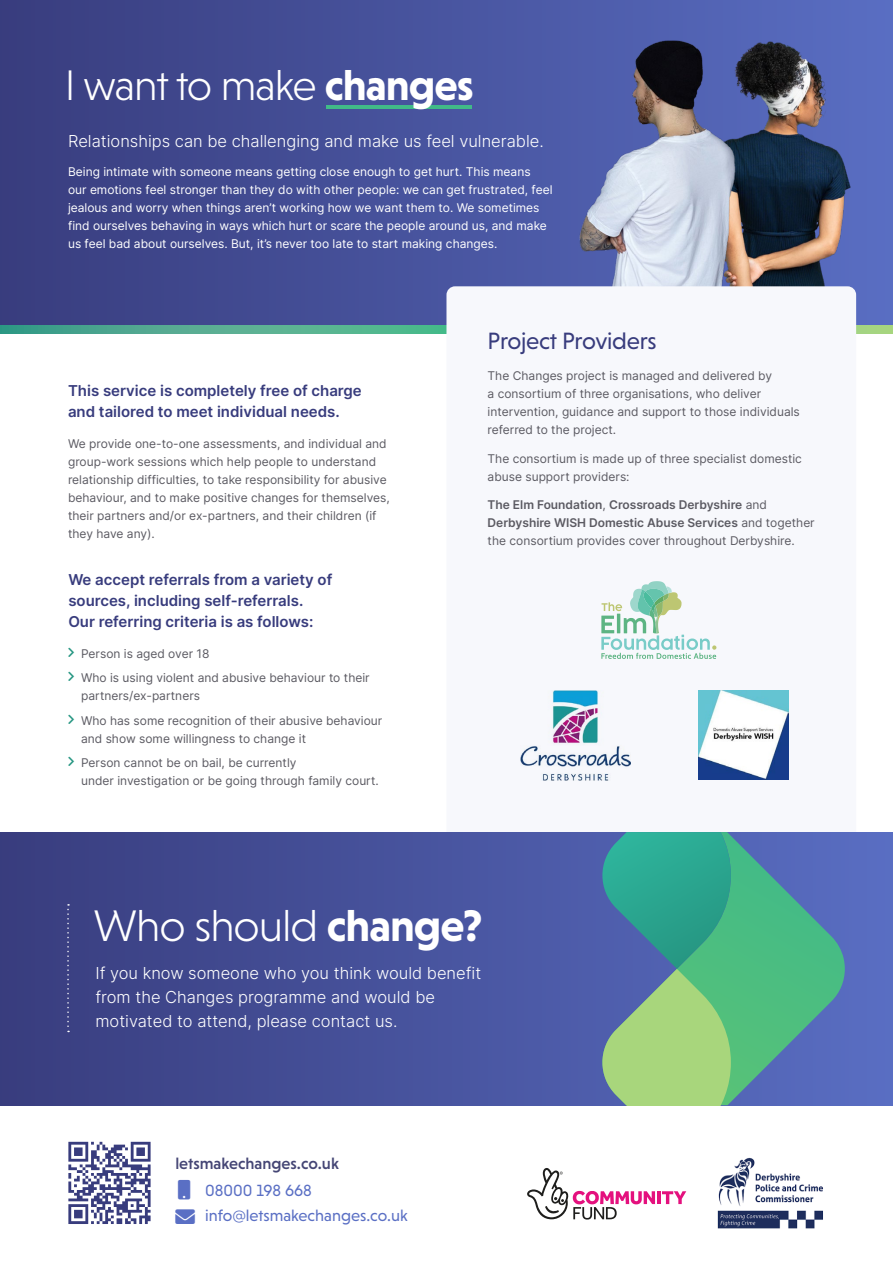
<style>
.page{position:relative;width:893px;height:1263px;background:#fff}
.page>*{position:absolute;margin:0;border:0;box-sizing:border-box;transform-origin:0 0}
.t1{font:300 45px "Niveau Grotesk";letter-spacing:-.025em;color:#fff}
.t2{font:300 43.5px "Niveau Grotesk";letter-spacing:-.035em;color:#fff}
.t3{font:24px "Niveau Grotesk";letter-spacing:-.01em;color:#383c7d}
.t4{font:300 16.5px/24px "Inter";color:#fff}
.t5{font:16.5px/24px "Niveau Grotesk";color:#5a6fc4}
.t6{font:500 16.5px "Niveau Grotesk";color:#454675}
.t7{font:600 15px/21px "Inter";color:#383c7d}
.t8{font:12px/18px "Inter";color:#5b5a62}
.t9{font:12px/18px "Inter";color:#fff}
.t10{font:600 12px/18px "Inter";color:#5b5a62}
.s1{font-weight:700}
.s2{font-weight:400}
</style>
<div class="page">
<svg style="left:527px;top:1168px;width:159px;height:52px"></svg>
<img style="left:717px;top:1157px;width:106px;height:72px">
<svg style="left:68px;top:1141px;width:83px;height:83px"></svg>
<div style="left:0;top:0;width:893px;height:325px;background:linear-gradient(to right,#383d7e,#596ec3)"></div>
<svg style="left:0;top:325px;width:893px;height:9px;background:#56b08e"></svg>
<hr style="left:326px;top:105px;width:146px;height:3px;background:#41ba88">
<img style="left:736px;top:42px;width:114px;height:244px">
<img style="left:580px;top:40px;width:156px;height:246px">
<div style="left:446px;top:286px;width:410px;height:581px;background:#f7f8fc;border-radius:9px"></div>
<svg style="left:0;top:832px;width:893px;height:273px;background:#444f98"></svg>
<svg style="left:598px;top:832px;width:247px;height:273px;background:#4f969b"></svg>
<svg style="left:602px;top:832px;width:129px;height:273px;background:#61ac8c"></svg>
<svg style="left:67px;top:904px;width:2px;height:128px"></svg>
<img style="left:521px;top:690px;width:109px;height:90px">
<svg style="left:601px;top:581px;width:115px;height:78px"></svg>
<img style="left:699px;top:690px;width:89px;height:90px">
<h2 class="t2" style="left:65px;top:60px;width:410px">I want to make <span class="s1">changes</span></h2>
<h3 class="t4" style="left:68px;top:129px;width:477px">Relationships can be challenging and make us feel vulnerable.</h3>
<p class="t9" style="left:68px;top:162px;width:486px">Being intimate with someone means getting close enough to get hurt. This means<br>our emotions feel stronger than they do with other people: we can get frustrated, feel jealous and worry when things aren’t working how we want them to. We sometimes find ourselves behaving in ways which hurt or scare the people around us, and make us feel bad about ourselves. But, it’s never too late to start making changes.</p>
<p class="t7" style="left:68px;top:379px;width:295px">This service is completely free of charge and tailored to meet individual needs.</p>
<p class="t8" style="left:68px;top:434px;width:323px">We provide one-to-one assessments, and individual and group-work sessions which help people to understand relationship difficulties, to take responsibility for abusive behaviour, and to make positive changes for themselves, their partners and/or ex-partners, and their children (if they have any).</p>
<p class="t7" style="left:68px;top:569px;width:266px">We accept referrals from a variety of sources, including self-referrals.<br>Our referring criteria is as follows:</p>
<p class="t8" style="left:81px;top:641px;width:290px;line-height:24.5px">Person is aged over 18<br>Who is using violent and abusive behaviour to their</p>
<p class="t8" style="left:81px;top:683px;width:303px;line-height:24.5px">partners/ex-partners<br>Who has some recognition of their abusive behaviour</p>
<p class="t8" style="left:81px;top:726px;width:226px;line-height:24.5px">and show some willingness to change it<br>Person cannot be on bail, be currently</p>
<p class="t8" style="left:81px;top:771px;width:299px">under investigation or be going through family court.</p>
<h3 class="t3" style="left:488px;top:328px;width:171px">Project Providers</h3>
<p class="t8" style="left:488px;top:366px;width:314px">The Changes project is managed and delivered by<br>a consortium of three organisations, who deliver intervention, guidance and support to those individuals referred to the project.</p>
<p class="t8" style="left:488px;top:449px;width:316px">The consortium is made up of three specialist domestic abuse support providers:</p>
<p class="t10" style="left:488px;top:496px;width:329px">The Elm Foundation<span class="s2">,</span> Crossroads Derbyshire <span class="s2">and<br></span>Derbyshire WISH Domestic Abuse Services <span class="s2">and together the consortium provides cover throughout Derbyshire.</span></p>
<h1 class="t1" style="left:94px;top:900px;width:391px">Who should <span class="s1">change?</span></h1>
<h3 class="t4" style="left:95px;top:961px;width:387px">If you know someone who you think would benefit from the Changes programme and would be motivated to attend, please contact us.</h3>
<h3 class="t6" style="left:175px;top:1153px;width:165px">letsmakechanges.co.uk</h3>
<h3 class="t5" style="left:205px;top:1179px;width:204px">08000 198 668 info@letsmakechanges.co.uk</h3>
</div>
